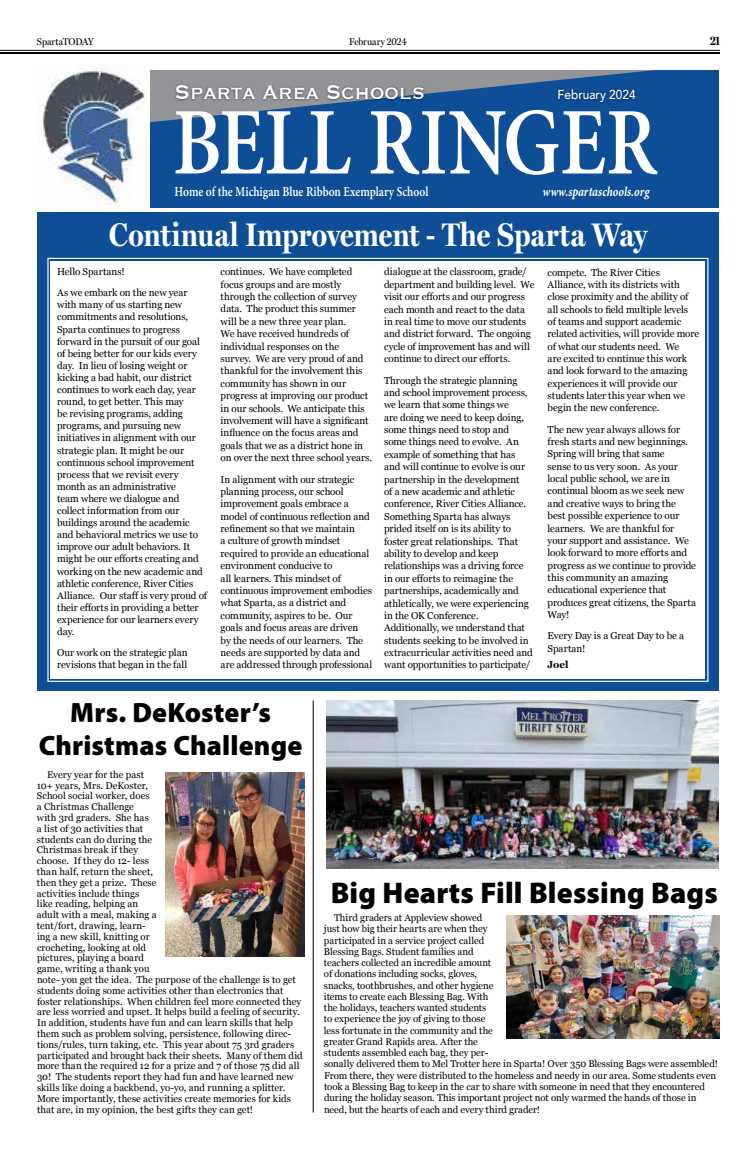
<style>
.page{position:relative;width:756px;height:1152px;background:#fff}
.page>*{position:absolute;margin:0;border:0;box-sizing:border-box;transform-origin:0 0}
.t1{font:600 95.7px "Minion Pro";color:#fff;scale:.83 1}
.t2{font:700 32.8px "Miller Headline";letter-spacing:.005em;color:#fff}
.t3{font:900 30px "Myriad Pro";letter-spacing:.005em;color:#000}
.t4{font:900 28px/33.6px "Myriad Pro";letter-spacing:.005em;color:#000;text-align:center}
.t5{font:25.5px "Copperplate";color:#fff;scale:.92 1}
.t6{font:600 13.7px "Minion Pro";letter-spacing:-.005em;color:#fff;scale:.83 1}
.t7{font:italic 700 13.7px "Minion Pro";color:#fff;scale:.83 1}
.t8{font:500 12.9px "Avenir";color:#fff;scale:.92 1}
.t9{font:700 12px "Miller Headline";color:#000}
.t10{font:10px/12.4px "Georgia";letter-spacing:-.005em;color:#000}
.t11{font:10px "Miller Headline";letter-spacing:.005em;color:#000}
.t12{font:700 10px "Georgia";color:#000}
.t13{font:9.8px/10.8px "Georgia";color:#000}
</style>
<div class="page">
<hr style="left:0;top:50px;width:720px;height:1px;background:#000">
<hr style="left:0;top:52px;width:720px;height:2px;background:#000">
<div style="left:37px;top:212px;width:682px;height:478px;background:#0e4e96"></div>
<div style="left:47px;top:257px;width:662px;height:425px;background:#fff"></div>
<div style="left:51px;top:261px;width:654px;height:417px;border:3px solid #fff"></div>
<div style="left:150px;top:70px;width:568px;height:138px;background:#0e4e96"></div>
<svg style="left:150px;top:70px;width:505px;height:52px"></svg>
<div style="left:174px;top:83px;width:252px;height:19px;background:#000;opacity:.5"></div>
<div style="left:556px;top:87px;width:82px;height:18px;background:#000;opacity:.5"></div>
<img style="left:39px;top:67px;width:111px;height:139px">
<img style="left:166px;top:772px;width:138px;height:184px">
<hr style="left:313px;top:701px;width:1px;height:412px;background:#000">
<img style="left:327px;top:701px;width:392px;height:168px">
<img style="left:507px;top:916px;width:213px;height:122px">
<p class="t11" style="left:37px;top:36px;width:58px">SpartaTODAY</p>
<p class="t11" style="left:349px;top:36px;width:59px">February 2024</p>
<p class="t9" style="left:710px;top:34px;width:11px">21</p>
<h3 class="t5" style="left:175px;top:75px;width:274px">Sparta Area Schools</h3>
<h1 class="t1" style="left:173px;top:77px;width:585px">BELL RINGER</h1>
<h3 class="t6" style="left:175px;top:182px;width:307px">Home of the Michigan Blue Ribbon Exemplary School</h3>
<h3 class="t7" style="left:543px;top:182px;width:130px">www.spartaschools.org</h3>
<p class="t8" style="left:558px;top:83px;width:86px">February 2024</p>
<h2 class="t2" style="left:109px;top:215px;width:540px">Continual Improvement - The Sparta Way</h2>
<p class="t10" style="left:57px;top:261px;width:132px;line-height:21px">Hello Spartans!<br>As we embark on the new year</p>
<p class="t10" style="left:57px;top:298px;width:151px;line-height:12.1px">with many of us starting new commitments and resolutions,<br>Sparta continues to progress forward in the pursuit of our goal of being better for our kids every day. In lieu of losing weight or kicking a bad habit, our district continues to work each day, year round, to get better. This may<br>be revising programs, adding programs, and pursuing new initiatives in alignment with our strategic plan. It might be our continuous school improvement process that we revisit every month as an administrative<br>team where we dialogue and collect information from our buildings around the academic and behavioral metrics we use to improve our adult behaviors. It might be our efforts creating and working on the new academic and athletic conference, River Cities<br>Alliance. Our staff is very proud of their efforts in providing a better experience for our learners every day.</p>
<p class="t10" style="left:57px;top:646px;width:132px;line-height:12.1px">Our work on the strategic plan revisions that began in the fall</p>
<p class="t10" style="left:221px;top:265px;width:153px">continues. We have completed focus groups and are mostly through the collection of survey data. The product this summer will be a new three year plan.<br>We have received hundreds of individual responses on the survey. We are very proud of and thankful for the involvement this community has shown in our progress at improving our product in our schools. We anticipate this involvement will have a significant influence on the focus areas and goals that we as a district hone in on over the next three school years.</p>
<p class="t10" style="left:221px;top:472px;width:153px">In alignment with our strategic planning process, our school improvement goals embrace a model of continuous reflection and refinement so that we maintain<br>a culture of growth mindset required to provide an educational environment conducive to<br>all learners. This mindset of continuous improvement embodies what Sparta, as a district and community, aspires to be. Our goals and focus areas are driven<br>by the needs of our learners. The needs are supported by data and are addressed through professional</p>
<p class="t10" style="left:384px;top:265px;width:152px">dialogue at the classroom, grade/ department and building level. We visit our efforts and our progress each month and react to the data in real time to move our students and district forward. The ongoing cycle of improvement has and will continue to direct our efforts.</p>
<p class="t10" style="left:384px;top:373px;width:150px">Through the strategic planning and school improvement process, we learn that some things we<br>are doing we need to keep doing, some things need to stop and some things need to evolve. An example of something that has and will continue to evolve is our partnership in the development<br>of a new academic and athletic conference, River Cities Alliance.<br>Something Sparta has always prided itself on is its ability to foster great relationships. That ability to develop and keep relationships was a driving force in our efforts to reimagine the partnerships, academically and athletically, we were experiencing in the OK Conference.<br>Additionally, we understand that students seeking to be involved in extracurricular activities need and want opportunities to participate/</p>
<p class="t10" style="left:548px;top:266px;width:153px">compete. The River Cities<br>Alliance, with its districts with close proximity and the ability of all schools to field multiple levels<br>of teams and support academic related activities, will provide more of what our students need. We<br>are excited to continue this work and look forward to the amazing experiences it will provide our students later this year when we begin the new conference.</p>
<p class="t10" style="left:548px;top:423px;width:150px">The new year always allows for fresh starts and new beginnings.<br>Spring will bring that same<br>sense to us very soon. As your local public school, we are in continual bloom as we seek new and creative ways to bring the best possible experience to our learners. We are thankful for your support and assistance. We look forward to more efforts and progress as we continue to provide this community an amazing educational experience that produces great citizens, the Sparta<br>Way!</p>
<p class="t10" style="left:548px;top:629px;width:138px">Every Day is a Great Day to be a<br>Spartan!</p>
<p class="t12" style="left:548px;top:657px;width:22px">Joel</p>
<h3 class="t4" style="left:39px;top:694px;width:265px">Mrs. DeKoster’s<br>Christmas Challenge</h3>
<p class="t13" style="left:37px;top:769px;width:267px;text-indent:10px">Every year for the past<br>10+ years, Mrs. DeKoster,<br>School social worker, does<br>a Christmas Challenge<br>with 3rd graders. She has<br>a list of 30 activities that<br>students can do during the<br>Christmas break if they<br>choose. If they do 12- less<br>than half, return the sheet,<br>then they get a prize. These<br>activities include things<br>like reading, helping an<br>adult with a meal, making a<br>tent/fort, drawing, learn-<br>ing a new skill, knitting or<br>crocheting, looking at old<br>pictures, playing a board<br>game, writing a thank you<br>note- you get the idea. The purpose of the challenge is to get students doing some activities other than electronics that foster relationships. When children feel more connected they are less worried and upset. It helps build a feeling of security.<br>In addition, students have fun and can learn skills that help them such as problem solving, persistence, following direc&shy;tions/rules, turn taking, etc. This year about 75 3rd graders participated and brought back their sheets. Many of them did more than the required 12 for a prize and 7 of those 75 did all 30! The students report they had fun and have learned new skills like doing a backbend, yo-yo, and running a splitter.<br>More importantly, these activities create memories for kids that are, in my opinion, the best gifts they can get!</p>
<h3 class="t3" style="left:331px;top:873px;width:389px">Big Hearts Fill Blessing Bags</h3>
<p class="t13" style="left:324px;top:912px;width:395px;line-height:11.3px;text-indent:10px">Third graders at Appleview showed<br>just how big their hearts are when they<br>participated in a service project called<br>Blessing Bags. Student families and<br>teachers collected an incredible amount<br>of donations including socks, gloves,<br>snacks, toothbrushes, and other hygiene<br>items to create each Blessing Bag. With<br>the holidays, teachers wanted students<br>to experience the joy of giving to those<br>less fortunate in the community and the<br>greater Grand Rapids area. After the<br>students assembled each bag, they per-<br>sonally delivered them to Mel Trotter here in Sparta! Over 350 Blessing Bags were assembled!<br>From there, they were distributed to the homeless and needy in our area. Some students even took a Blessing Bag to keep in the car to share with someone in need that they encountered during the holiday season. This important project not only warmed the hands of those in need, but the hearts of each and every third grader!</p>
</div>
